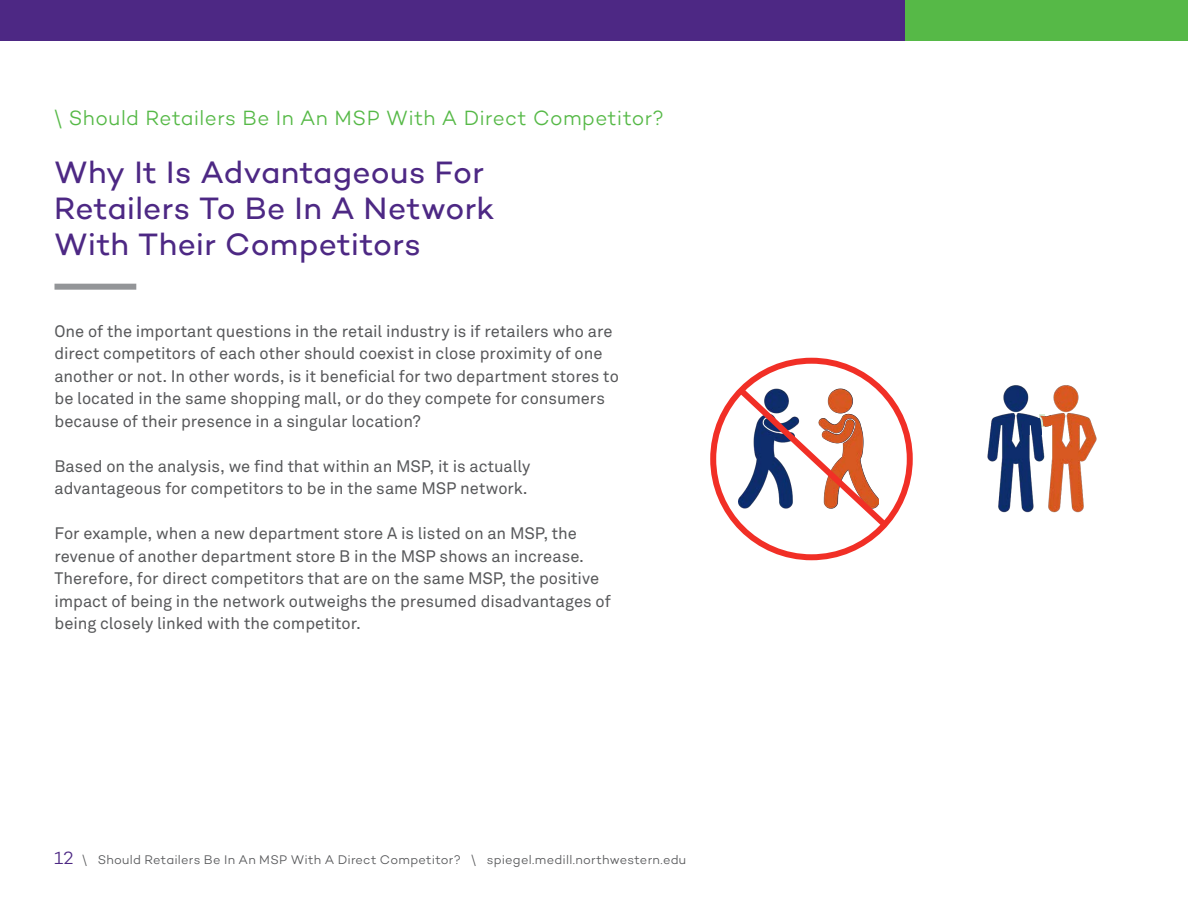
<style>
.page{position:relative;width:1188px;height:918px;background:#fff}
.page>*{position:absolute;margin:0;border:0;box-sizing:border-box;transform-origin:0 0}
.t1{font:31.5px/36px "Campton";letter-spacing:.01em;color:#4d2884}
.page_header{font:300 21px "Campton";letter-spacing:.02em;color:#56b947}
.main_with_ruleline_a{font:16.5px/22.5px "Akkurat Pro";color:#57585a}
.t2{font:300 12.75px "Campton";letter-spacing:.02em;color:#57585a}
.s1{font-size:18px;color:#4d2884}
</style>
<div class="page">
<div style="left:55px;top:284px;width:81px;height:6px;background:#939598"></div>
<div style="left:845px;top:0;width:343px;height:40px;background:#56b947"></div>
<div style="left:0;top:0;width:904px;height:40px;background:#4d2884"></div>
<div style="left:710px;top:358px;width:203px;height:202px;border:6px solid #f12f26;border-radius:50%"></div>
<svg style="left:731px;top:381px;width:162px;height:152px"></svg>
<img style="left:987px;top:385px;width:110px;height:128px">
<img style="left:1039px;top:413px;width:11px;height:15px">
<img style="left:1026px;top:418px;width:15px;height:16px">
<p class="page_header" style="left:54px;top:105px;width:612px">\ Should Retailers Be In An MSP With A Direct Competitor?</p>
<p class="t1" style="left:54px;top:154px;width:442px">Why It Is Advantageous For<br>Retailers To Be In A Network<br>With Their Competitors</p>
<p class="main_with_ruleline_a" style="left:55px;top:320px;width:566px">One of the important questions in the retail industry is if retailers who are direct competitors of each other should coexist in close proximity of one another or not. In other words, is it beneficial for two department stores to be located in the same shopping mall, or do they compete for consumers because of their presence in a singular location?</p>
<p class="main_with_ruleline_a" style="left:55px;top:455px;width:477px">Based on the analysis, we find that within an MSP, it is actually advantageous for competitors to be in the same MSP network.</p>
<p class="main_with_ruleline_a" style="left:55px;top:523px;width:558px">For example, when a new department store A is listed on an MSP, the revenue of another department store B in the MSP shows an increase.<br>Therefore, for direct competitors that are on the same MSP, the positive impact of being in the network outweighs the presumed disadvantages of being closely linked with the competitor.</p>
<p class="t2" style="left:54px;top:852px;width:634px"><span class="s1">12</span> \ Should Retailers Be In An MSP With A Direct Competitor? \ spiegel.medill.northwestern.edu</p>
</div>
